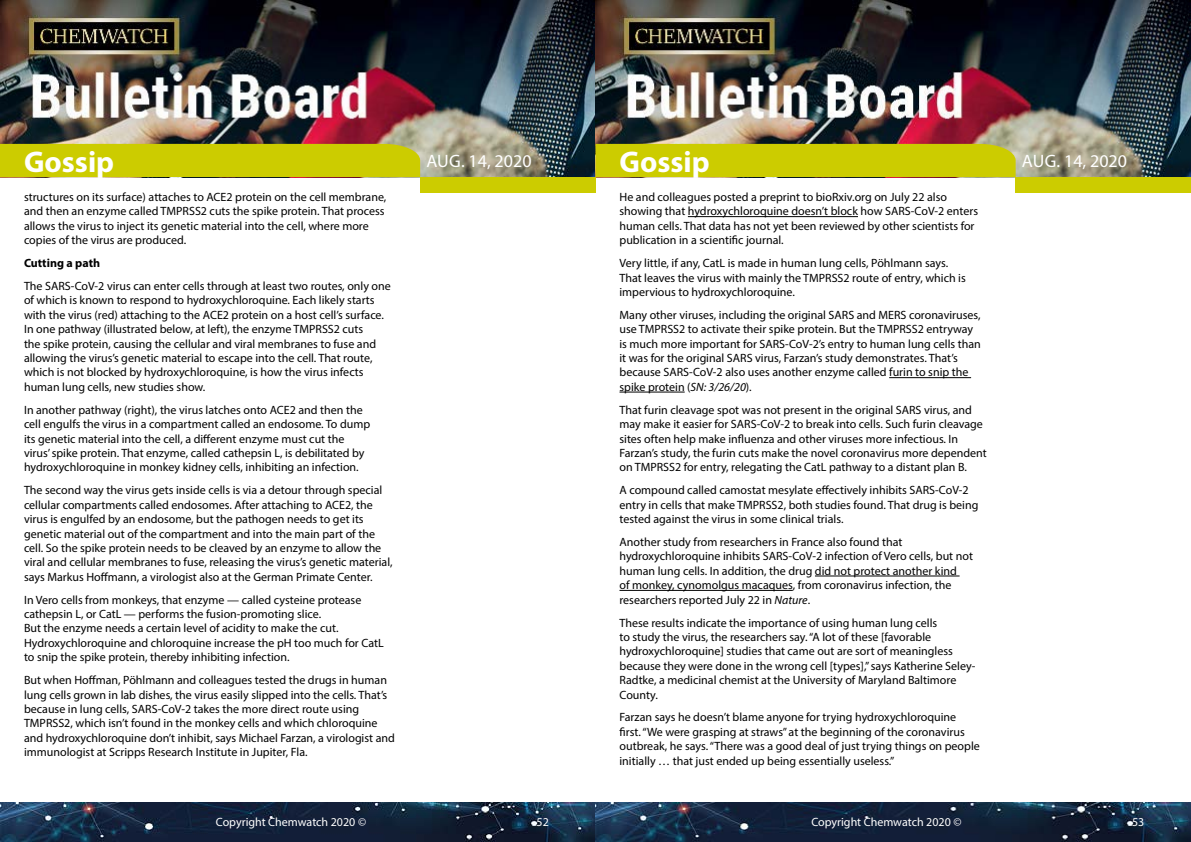
<style>
.page{position:relative;width:1191px;height:842px;background:#fff}
.page>*{position:absolute;margin:0;border:0;box-sizing:border-box;transform-origin:0 0}
.t1{font:700 30px "Myriad Pro";color:#fff}
.t2{font:18px "Myriad Pro";color:#fff}
.t3{font:12px/14.4px "Myriad Pro";color:#000}
.t4{font:12px "Myriad Pro";color:#fff}
.t5{font:700 12px "Myriad Pro";color:#000}
.s1{font-style:italic}
</style>
<div class="page">
<img style="left:0;top:0;width:1191px;height:177px">
<div style="left:420px;top:177px;width:175px;height:15px;background:#cc0"></div>
<div style="left:1015px;top:177px;width:176px;height:15px;background:#cc0"></div>
<div style="left:0;top:144px;width:420px;height:33px;background:#cc0"></div>
<div style="left:595px;top:144px;width:420px;height:33px;background:#cc0"></div>
<img style="left:0;top:802px;width:1191px;height:40px">
<hr style="left:688px;top:216px;width:170px;height:1px;background:#000">
<hr style="left:889px;top:377px;width:82px;height:1px;background:#000">
<hr style="left:619px;top:392px;width:65px;height:1px;background:#000">
<hr style="left:815px;top:576px;width:144px;height:1px;background:#000">
<hr style="left:619px;top:590px;width:174px;height:1px;background:#000">
<h1 class="t1" style="left:24px;top:142px;width:92px">Gossip</h1>
<h2 class="t2" style="left:426px;top:150px;width:107px">Aug. 14, 2020</h2>
<h1 class="t1" style="left:619px;top:142px;width:92px">Gossip</h1>
<h2 class="t2" style="left:1022px;top:150px;width:107px">Aug. 14, 2020</h2>
<p class="t3" style="left:619px;top:190px;width:360px">He and colleagues posted a preprint to bioRxiv.org on July 22 also showing that hydroxychloroquine doesn’t block how SARS-CoV-2 enters human cells. That data has not yet been reviewed by other scientists for publication in a scientific journal.</p>
<p class="t3" style="left:619px;top:256px;width:348px">Very little, if any, CatL is made in human lung cells, Pöhlmann says.<br>That leaves the virus with mainly the TMPRSS2 route of entry, which is impervious to hydroxychloroquine.</p>
<p class="t3" style="left:619px;top:307px;width:363px">Many other viruses, including the original SARS and MERS coronaviruses, use TMPRSS2 to activate their spike protein. But the TMPRSS2 entryway is much more important for SARS-CoV-2’s entry to human lung cells than it was for the original SARS virus, Farzan’s study demonstrates. That’s because SARS-CoV-2 also uses another enzyme called furin to snip the spike protein (<span class="s1">SN: 3/26/20</span>).</p>
<p class="t3" style="left:619px;top:402px;width:369px">That furin cleavage spot was not present in the original SARS virus, and may make it easier for SARS-CoV-2 to break into cells. Such furin cleavage sites often help make influenza and other viruses more infectious. In Farzan’s study, the furin cuts make the novel coronavirus more dependent on TMPRSS2 for entry, relegating the CatL pathway to a distant plan B.</p>
<p class="t3" style="left:619px;top:483px;width:360px">A compound called camostat mesylate effectively inhibits SARS-CoV-2 entry in cells that make TMPRSS2, both studies found. That drug is being tested against the virus in some clinical trials.</p>
<p class="t3" style="left:619px;top:535px;width:355px">Another study from researchers in France also found that hydroxychloroquine inhibits SARS-CoV-2 infection of Vero cells, but not human lung cells. In addition, the drug did not protect another kind<br>of monkey, cynomolgus macaques, from coronavirus infection, the researchers reported July 22 in <span class="s1">Nature</span>.</p>
<p class="t3" style="left:619px;top:615px;width:357px">These results indicate the importance of using human lung cells<br>to study the virus, the researchers say. “A lot of these [favorable hydroxychloroquine] studies that came out are sort of meaningless because they were done in the wrong cell [types],” says Katherine Seley-Radtke, a medicinal chemist at the University of Maryland Baltimore County.</p>
<p class="t3" style="left:619px;top:710px;width:362px">Farzan says he doesn’t blame anyone for trying hydroxychloroquine first. “We were grasping at straws” at the beginning of the coronavirus outbreak, he says. “There was a good deal of just trying things on people initially … that just ended up being essentially useless.”</p>
<p class="t3" style="left:24px;top:190px;width:364px">structures on its surface) attaches to ACE2 protein on the cell membrane, and then an enzyme called TMPRSS2 cuts the spike protein. That process allows the virus to inject its genetic material into the cell, where more copies of the virus are produced.</p>
<p class="t5" style="left:24px;top:255px;width:78px">Cutting a path</p>
<p class="t3" style="left:24px;top:279px;width:368px">The SARS-CoV-2 virus can enter cells through at least two routes, only one of which is known to respond to hydroxychloroquine. Each likely starts with the virus (red) attaching to the ACE2 protein on a host cell’s surface.<br>In one pathway (illustrated below, at left), the enzyme TMPRSS2 cuts<br>the spike protein, causing the cellular and viral membranes to fuse and allowing the virus’s genetic material to escape into the cell. That route, which is not blocked by hydroxychloroquine, is how the virus infects human lung cells, new studies show.</p>
<p class="t3" style="left:24px;top:402px;width:348px">In another pathway (right), the virus latches onto ACE2 and then the cell engulfs the virus in a compartment called an endosome. To dump its genetic material into the cell, a different enzyme must cut the virus’ spike protein. That enzyme, called cathepsin L, is debilitated by hydroxychloroquine in monkey kidney cells, inhibiting an infection.</p>
<p class="t3" style="left:24px;top:483px;width:370px">The second way the virus gets inside cells is via a detour through special cellular compartments called endosomes. After attaching to ACE2, the virus is engulfed by an endosome, but the pathogen needs to get its genetic material out of the compartment and into the main part of the cell. So the spike protein needs to be cleaved by an enzyme to allow the viral and cellular membranes to fuse, releasing the virus’s genetic material, says Markus Hoffmann, a virologist also at the German Primate Center.</p>
<p class="t3" style="left:24px;top:592px;width:361px">In Vero cells from monkeys, that enzyme — called cysteine protease cathepsin L, or CatL — performs the fusion-promoting slice.<br>But the enzyme needs a certain level of acidity to make the cut.<br>Hydroxychloroquine and chloroquine increase the pH too much for CatL to snip the spike protein, thereby inhibiting infection.</p>
<p class="t3" style="left:24px;top:673px;width:372px">But when Hoffman, Pöhlmann and colleagues tested the drugs in human lung cells grown in lab dishes, the virus easily slipped into the cells. That’s because in lung cells, SARS-CoV-2 takes the more direct route using TMPRSS2, which isn’t found in the monkey cells and which chloroquine and hydroxychloroquine don’t inhibit, says Michael Farzan, a virologist and immunologist at Scripps Research Institute in Jupiter, Fla.</p>
<p class="t4" style="left:216px;top:815px;width:152px">Copyright Chemwatch 2020 ©</p>
<p class="t4" style="left:536px;top:815px;width:14px">52</p>
<p class="t4" style="left:811px;top:815px;width:152px">Copyright Chemwatch 2020 ©</p>
<p class="t4" style="left:1132px;top:815px;width:14px">53</p>
</div>
